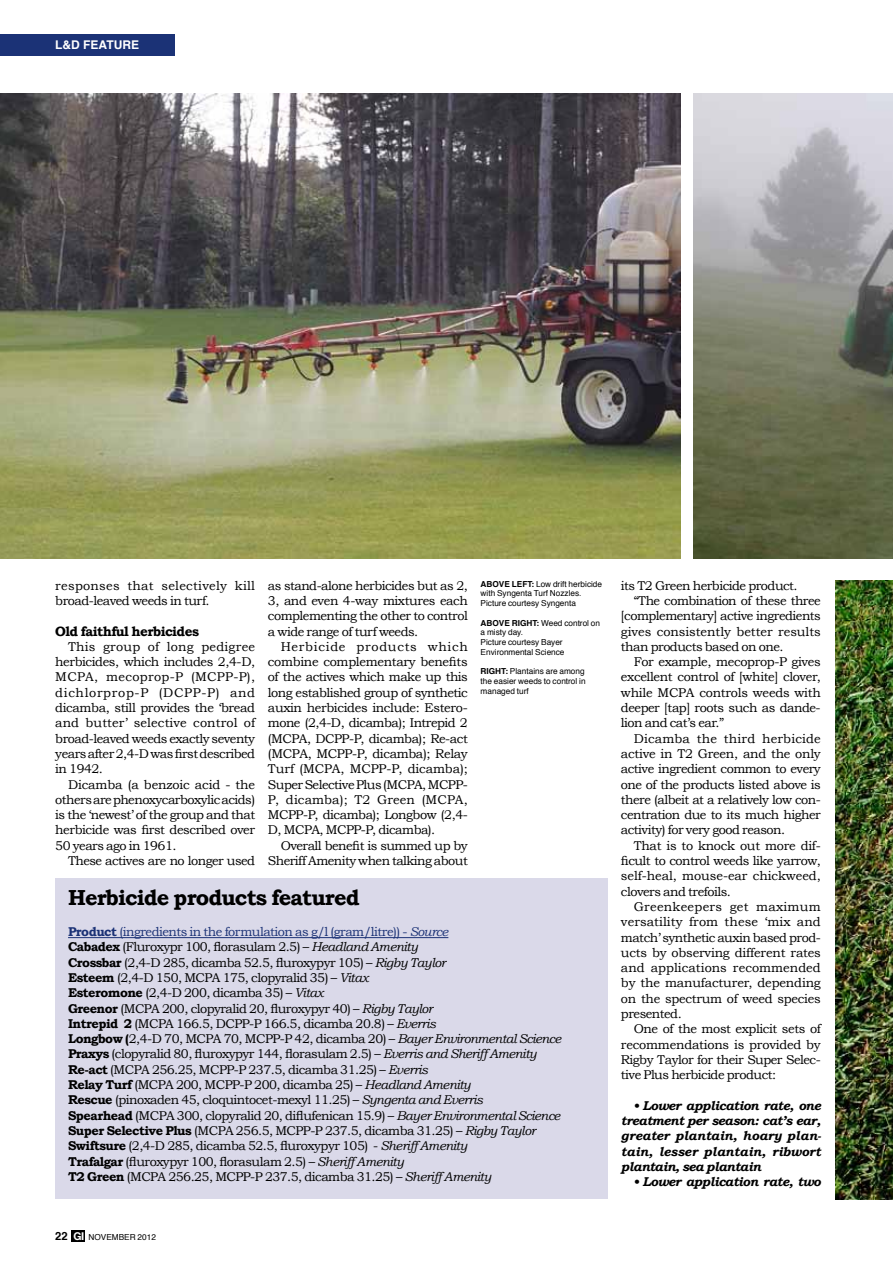
<style>
.page{position:relative;width:893px;height:1263px;background:#fff}
.page>*{position:absolute;margin:0;border:0;box-sizing:border-box;transform-origin:0 0}
.t1{font:700 21.75px "Bookman Old Style";letter-spacing:-.04em;color:#000}
.t2{font:700 13.5px "Bookman Old Style";letter-spacing:-.04em;color:#000}
.t3{font:12.75px/15.3px "Bookman Old Style";letter-spacing:-.04em;color:#000}
.t4{font:italic 700 12.75px/15.3px "Bookman Old Style";letter-spacing:-.04em;color:#000;text-align:justify}
.t5{font:12.75px "Bookman Old Style";letter-spacing:-.02em;color:#000}
.t6{font:12.75px/15.3px "Bookman Old Style";letter-spacing:.02em;color:#000}
.t7{font:12.75px "Bookman Old Style";letter-spacing:-.015em;color:#000}
.t8{font:12.75px "Bookman Old Style";letter-spacing:.005em;color:#000}
.t9{font:12.75px "Bookman Old Style";letter-spacing:-.005em;color:#000}
.t10{font:12.75px "Bookman Old Style";letter-spacing:-.01em;color:#000}
.t11{font:12.75px "Bookman Old Style";letter-spacing:.01em;color:#000}
.t12{font:12.75px "Bookman Old Style";letter-spacing:.025em;color:#000}
.t13{font:12.75px "Bookman Old Style";letter-spacing:.05em;color:#000}
.t14{font:12.75px "Bookman Old Style";letter-spacing:.055em;color:#000}
.t15{font:700 12px "Helvetica";color:#fff}
.t16{font:8.25px/9.8px "Helvetica";color:#000}
.s1{font-weight:700;color:#1b3276}
.s2{color:#1b3276}
.s3{font-style:italic;color:#1b3276}
.s4{font-weight:700}
.s5{font-style:italic}
.s6{font-weight:700;font-size:11.25px}
.s7{font-family:"Helvetica Neue";font-weight:700;font-size:10.8px;color:#fff}
</style>
<div class="page">
<img style="left:0;top:94px;width:680px;height:464px">
<img style="left:693px;top:94px;width:200px;height:464px">
<img style="left:836px;top:580px;width:57px;height:619px">
<div style="left:55px;top:878px;width:553px;height:321px;background:#dad9e9"></div>
<hr style="left:68px;top:937px;width:380px;height:1px;background:#1b3276">
<div style="left:71px;top:1230px;width:14px;height:11px;background:#000"></div>
<div style="left:0;top:34px;width:174px;height:21px;background:#1b3276"></div>
<p class="t15" style="left:55px;top:35px;width:76px">L&amp;D FEATURE</p>
<p class="t6" style="left:55px;top:578px;width:201px">responses that selectively kill broad-leaved weeds in turf.</p>
<p class="t2" style="left:55px;top:623px;width:145px">Old faithful herbicides</p>
<p class="t6" style="left:68px;top:639px;width:189px">This group of long pedigree</p>
<p class="t3" style="left:55px;top:654px;width:201px">herbicides, which includes 2,4-D,</p>
<p class="t12" style="left:55px;top:670px;width:201px">MCPA, mecoprop-P (MCPP-P),</p>
<p class="t13" style="left:55px;top:685px;width:201px">dichlorprop-P (DCPP-P) and</p>
<p class="t3" style="left:55px;top:700px;width:201px">dicamba, still provides the ‘bread</p>
<p class="t8" style="left:55px;top:716px;width:201px">and butter’ selective control of</p>
<p class="t3" style="left:55px;top:731px;width:201px">broad-leaved weeds exactly seventy</p>
<p class="t3" style="left:55px;top:746px;width:201px">years after 2,4-D was first described</p>
<p class="t3" style="left:55px;top:761px;width:49px">in 1942.</p>
<p class="t10" style="left:68px;top:777px;width:189px">Dicamba (a benzoic acid - the</p>
<p class="t3" style="left:55px;top:792px;width:201px">others are phenoxycarboxylic acids)</p>
<p class="t3" style="left:55px;top:807px;width:201px">is the ‘newest’ of the group and that</p>
<p class="t3" style="left:55px;top:822px;width:201px">herbicide was first described over</p>
<p class="t3" style="left:55px;top:838px;width:123px">50 years ago in 1961.</p>
<p class="t3" style="left:68px;top:853px;width:189px">These actives are no longer used</p>
<p class="t3" style="left:268px;top:578px;width:201px">as stand-alone herbicides but as 2,</p>
<p class="t3" style="left:268px;top:593px;width:201px">3, and even 4-way mixtures each</p>
<p class="t3" style="left:268px;top:608px;width:201px">complementing the other to control</p>
<p class="t3" style="left:268px;top:623px;width:152px">a wide range of turf weeds.</p>
<p class="t14" style="left:281px;top:639px;width:189px">Herbicide products which</p>
<p class="t3" style="left:268px;top:654px;width:201px">combine complementary benefits</p>
<p class="t3" style="left:268px;top:669px;width:201px">of the actives which make up this</p>
<p class="t3" style="left:268px;top:685px;width:201px">long established group of synthetic</p>
<p class="t3" style="left:268px;top:700px;width:201px">auxin herbicides include: Estero-</p>
<p class="t3" style="left:268px;top:715px;width:201px">mone (2,4-D, dicamba); Intrepid 2</p>
<p class="t3" style="left:268px;top:731px;width:201px">(MCPA, DCPP-P, dicamba); Re-act</p>
<p class="t3" style="left:268px;top:746px;width:201px">(MCPA, MCPP-P, dicamba); Relay</p>
<p class="t10" style="left:268px;top:761px;width:201px">Turf (MCPA, MCPP-P, dicamba);</p>
<p class="t3" style="left:268px;top:776px;width:201px">Super Selective Plus (MCPA, MCPP-</p>
<p class="t11" style="left:268px;top:792px;width:201px">P, dicamba); T2 Green (MCPA,</p>
<p class="t3" style="left:268px;top:807px;width:201px">MCPP-P, dicamba); Longbow (2,4-</p>
<p class="t3" style="left:268px;top:822px;width:169px">D, MCPA, MCPP-P, dicamba).</p>
<p class="t3" style="left:281px;top:838px;width:189px">Overall benefit is summed up by</p>
<p class="t3" style="left:268px;top:853px;width:201px">Sheriff Amenity when talking about</p>
<p class="t1" style="left:68px;top:885px;width:293px">Herbicide products featured</p>
<p class="t3" style="left:68px;top:924px;width:495px"><span class="s1">Product</span> <span class="s2">(ingredients in the formulation as g/l (gram/litre)) -</span> <span class="s3">Source<br></span><span class="s4">Cabadex</span> (Fluroxypr 100, florasulam 2.5) – <span class="s5">Headland Amenity<br></span><span class="s4">Crossbar</span> (2,4-D 285, dicamba 52.5, fluroxypyr 105) – <span class="s5">Rigby Taylor<br></span><span class="s4">Esteem</span> (2,4-D 150, MCPA 175, clopyralid 35) – <span class="s5">Vitax<br></span><span class="s4">Esteromone</span> (2,4-D 200, dicamba 35) – <span class="s5">Vitax<br></span><span class="s4">Greenor</span> (MCPA 200, clopyralid 20, fluroxypyr 40) – <span class="s5">Rigby Taylor<br></span><span class="s4">Intrepid 2</span> (MCPA 166.5, DCPP-P 166.5, dicamba 20.8) – <span class="s5">Everris<br></span><span class="s4">Longbow (</span>2,4-D 70, MCPA 70, MCPP-P 42, dicamba 20) – <span class="s5">Bayer Environmental Science </span><span class="s4">Praxys</span> (clopyralid 80, fluroxypyr 144, florasulam 2.5) – <span class="s5">Everris and Sheriff Amenity </span><span class="s4">Re-act</span> (MCPA 256.25, MCPP-P 237.5, dicamba 31.25) – <span class="s5">Everris<br></span><span class="s4">Relay Turf</span> (MCPA 200, MCPP-P 200, dicamba 25) – <span class="s5">Headland Amenity<br></span><span class="s4">Rescue</span> (pinoxaden 45, cloquintocet-mexyl 11.25) – <span class="s5">Syngenta and Everris<br></span><span class="s4">Spearhead</span> (MCPA 300, clopyralid 20, diflufenican 15.9) – <span class="s5">Bayer Environmental Science </span><span class="s4">Super Selective Plus</span> (MCPA 256.5, MCPP-P 237.5, dicamba 31.25) – <span class="s5">Rigby Taylor </span><span class="s4">Swiftsure</span> (2,4-D 285, dicamba 52.5, fluroxypyr 105) - <span class="s5">Sheriff Amenity<br></span><span class="s4">Trafalgar</span> (fluroxypyr 100, florasulam 2.5) – <span class="s5">Sheriff Amenity<br></span><span class="s4">T2 Green</span> (MCPA 256.25, MCPP-P 237.5, dicamba 31.25) – <span class="s5">Sheriff Amenity</span></p>
<p class="t16" style="left:480px;top:579px;width:123px"><span class="s4">ABOVE LEFT:</span> Low drift herbicide with Syngenta Turf Nozzles.<br>Picture courtesy Syngenta</p>
<p class="t16" style="left:480px;top:618px;width:121px"><span class="s4">ABOVE RIGHT:</span> Weed control on a misty day.<br>Picture courtesy Bayer<br>Environmental Science</p>
<p class="t16" style="left:480px;top:667px;width:107px;text-align:justify"><span class="s4">RIGHT:</span> Plantains are among the easier weeds to control in managed turf</p>
<p class="t3" style="left:621px;top:578px;width:178px">its T2 Green herbicide product.</p>
<p class="t3" style="left:634px;top:593px;width:189px">“The combination of these three</p>
<p class="t3" style="left:621px;top:608px;width:201px">[complementary] active ingredients</p>
<p class="t9" style="left:621px;top:624px;width:201px">gives consistently better results</p>
<p class="t3" style="left:621px;top:639px;width:164px">than products based on one.</p>
<p class="t3" style="left:634px;top:654px;width:189px">For example, mecoprop-P gives</p>
<p class="t3" style="left:621px;top:669px;width:201px">excellent control of [white] clover,</p>
<p class="t5" style="left:621px;top:685px;width:201px">while MCPA controls weeds with</p>
<p class="t3" style="left:621px;top:700px;width:201px">deeper [tap] roots such as dande-</p>
<p class="t3" style="left:621px;top:715px;width:105px">lion and cat’s ear.”</p>
<p class="t11" style="left:634px;top:731px;width:189px">Dicamba the third herbicide</p>
<p class="t5" style="left:621px;top:746px;width:201px">active in T2 Green, and the only</p>
<p class="t3" style="left:621px;top:761px;width:201px">active ingredient common to every</p>
<p class="t3" style="left:621px;top:776px;width:201px">one of the products listed above is</p>
<p class="t3" style="left:621px;top:792px;width:201px">there (albeit at a relatively low con-</p>
<p class="t3" style="left:621px;top:807px;width:201px">centration due to its much higher</p>
<p class="t3" style="left:621px;top:822px;width:166px">activity) for very good reason.</p>
<p class="t5" style="left:634px;top:838px;width:189px">That is to knock out more dif-</p>
<p class="t3" style="left:621px;top:853px;width:201px">ficult to control weeds like yarrow,</p>
<p class="t9" style="left:621px;top:869px;width:201px">self-heal, mouse-ear chickweed,</p>
<p class="t3" style="left:621px;top:884px;width:111px">clovers and trefoils.</p>
<p class="t6" style="left:634px;top:899px;width:189px">Greenkeepers get maximum</p>
<p class="t8" style="left:621px;top:914px;width:201px">versatility from these ‘mix and</p>
<p class="t3" style="left:621px;top:929px;width:201px">match’ synthetic auxin based prod-</p>
<p class="t7" style="left:621px;top:945px;width:201px">ucts by observing different rates</p>
<p class="t8" style="left:621px;top:960px;width:201px">and applications recommended</p>
<p class="t7" style="left:621px;top:976px;width:201px">by the manufacturer, depending</p>
<p class="t5" style="left:621px;top:991px;width:201px">on the spectrum of weed species</p>
<p class="t3" style="left:621px;top:1006px;width:62px">presented.</p>
<p class="t3" style="left:634px;top:1021px;width:189px">One of the most explicit sets of</p>
<p class="t7" style="left:621px;top:1037px;width:201px">recommendations is provided by</p>
<p class="t3" style="left:621px;top:1052px;width:201px">Rigby Taylor for their Super Selec-</p>
<p class="t3" style="left:621px;top:1067px;width:157px">tive Plus herbicide product:</p>
<p class="t4" style="left:621px;top:1098px;width:202px;text-indent:13px">• Lower application rate, one treatment per season: cat’s ear, greater plantain, hoary plan&shy;tain, lesser plantain, ribwort plantain, sea plantain</p>
<p class="t4" style="left:634px;top:1174px;width:189px">• Lower application rate, two</p>
<p class="t16" style="left:55px;top:1232px;width:102px"><span class="s6">22</span> <span class="s7">GI</span> NOVEMBER 2012</p>
</div>
